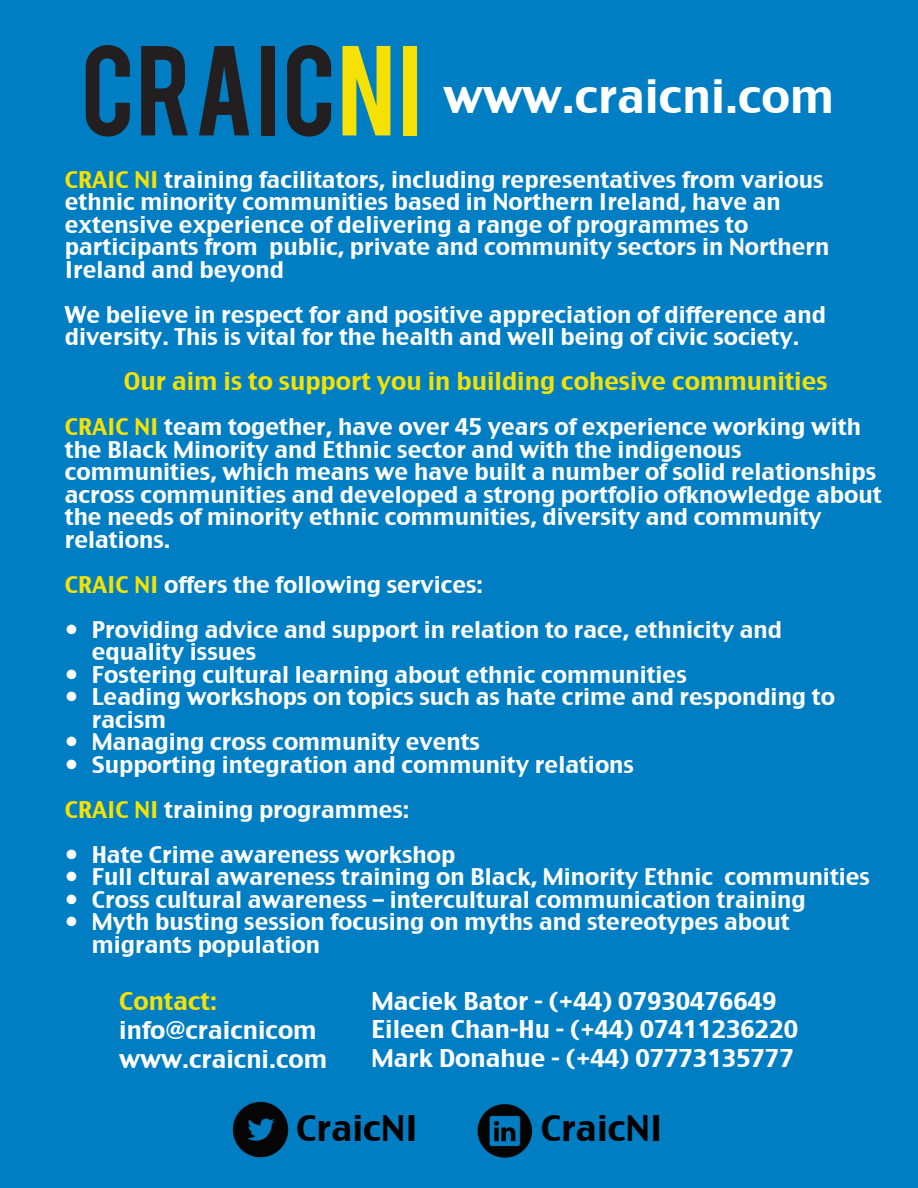
<style>
.page{position:relative;width:918px;height:1188px;background:#007ec4}
.page>*{position:absolute;margin:0;border:0;box-sizing:border-box;transform-origin:0 0}
.t1{font:100.5px "Bebas";letter-spacing:.02em;color:#231f20}
.t2{font:45px "Charcoal CY";color:#fff}
.t3{font:34.5px "Charcoal CY";color:#000}
.t4{font:24px/28.8px "Charcoal CY";color:#fff}
.t5{font:24px "Charcoal CY";color:#f5e204}
.t6{font:22.5px/22.5px "Charcoal CY";color:#fff}
.s1{color:#f5e204}
</style>
<div class="page">
<img style="left:232px;top:1101px;width:57px;height:57px">
<img style="left:477px;top:1103px;width:56px;height:55px">
<h1 class="t1" style="left:81px;top:18px;width:342px">CRAIC<span class="s1">NI</span></h1>
<h2 class="t2" style="left:444px;top:68px;width:392px">www.craicni.com</h2>
<p class="t6" style="left:65px;top:168px;width:766px"><span class="s1">CRAIC NI</span> training facilitators, including representatives from various ethnic minority communities based in Northern Ireland, have an extensive experience of delivering a range of programmes to participants from public, private and community sectors in Northern Ireland and beyond</p>
<p class="t6" style="left:65px;top:303px;width:763px">We believe in respect for and positive appreciation of difference and diversity. This is vital for the health and well being of civic society.</p>
<p class="t5" style="left:124px;top:366px;width:705px">Our aim is to support you in building cohesive communities</p>
<p class="t6" style="left:65px;top:415px;width:818px"><span class="s1">CRAIC NI</span> team together, have over 45 years of experience working with the Black Minority and Ethnic sector and with the indigenous communities, which means we have built a number of solid relationships across communities and developed a strong portfolio ofknowledge about the needs of minority ethnic communities, diversity and community relations.</p>
<p class="t6" style="left:65px;top:573px;width:420px"><span class="s1">CRAIC NI</span> offers the following services:</p>
<p class="t6" style="left:92px;top:618px;width:692px;text-indent:-27px">• Providing advice and support in relation to race, ethnicity and equality issues</p>
<p class="t6" style="left:65px;top:663px;width:624px">• Fostering cultural learning about ethnic communities</p>
<p class="t6" style="left:92px;top:685px;width:745px;text-indent:-27px">• Leading workshops on topics such as hate crime and responding to racism</p>
<p class="t6" style="left:65px;top:730px;width:417px">• Managing cross community events</p>
<p class="t6" style="left:65px;top:741px;width:571px;line-height:45px">• Supporting integration and community relations<br><span class="s1">CRAIC NI</span> training programmes:</p>
<p class="t6" style="left:65px;top:843px;width:392px">• Hate Crime awareness workshop</p>
<p class="t6" style="left:65px;top:865px;width:807px">• Full cltural awareness training on Black, Minority Ethnic communities</p>
<p class="t6" style="left:65px;top:888px;width:742px">• Cross cultural awareness – intercultural communication training</p>
<p class="t6" style="left:92px;top:910px;width:699px;text-indent:-27px">• Myth busting session focusing on myths and stereotypes about migrants population</p>
<p class="t5" style="left:119px;top:986px;width:99px">Contact:</p>
<p class="t4" style="left:119px;top:1015px;width:209px">info@craicnicom www.craicni.com</p>
<p class="t4" style="left:371px;top:986px;width:428px">Maciek Bator - (+44) 07930476649<br>Eileen Chan-Hu - (+44) 07411236220<br>Mark Donahue - (+44) 07773135777</p>
<h3 class="t3" style="left:296px;top:1107px;width:123px">CraicNI</h3>
<h3 class="t3" style="left:541px;top:1107px;width:123px">CraicNI</h3>
</div>
